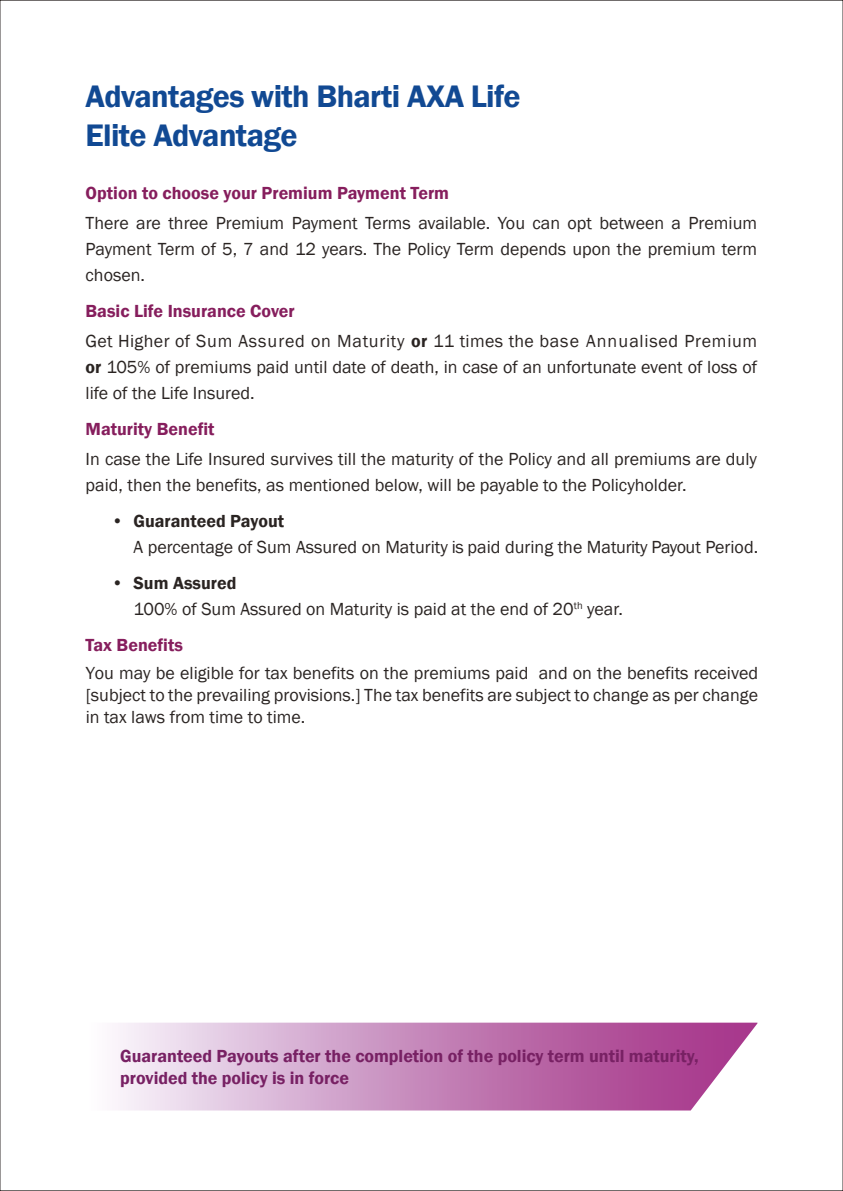
<style>
.page{position:relative;width:843px;height:1191px;background:#fff}
.page>*{position:absolute;margin:0;border:0;box-sizing:border-box;transform-origin:0 0}
.t1{font:600 32px/38.4px "Franklin Gothic";letter-spacing:-.02em;color:#114993}
.t2{font:18px/26px "Franklin Gothic";color:#2a2422}
.t3{font:600 18px/21.6px "Franklin Gothic";letter-spacing:-.005em;color:#782164}
.t4{font:18px/30px "Franklin Gothic";letter-spacing:.04em;color:#2a2422}
.t5{font:600 18px "Franklin Gothic";color:#861e5d}
.t6{font:600 18px "Franklin Gothic";color:#2a2422}
.s1{font-weight:600;color:#861e5d}
.s2{font-weight:600}
</style>
<div class="page">
<svg style="left:115px;top:1023px;width:642px;height:87px"></svg>
<h1 class="t1" style="left:86px;top:78px;width:436px">Advantages with Bharti AXA Life<br>Elite Advantage</h1>
<p class="t5" style="left:86px;top:182px;width:365px">Option to choose your Premium Payment Term</p>
<p class="t2" style="left:86px;top:211px;width:673px;text-align:justify">There are three Premium Payment Terms available. You can opt between a Premium Payment Term of 5, 7 and 12 years. The Policy Term depends upon the premium term chosen.</p>
<p class="t4" style="left:86px;top:297px;width:673px"><span class="s1">Basic Life Insurance Cover<br></span>Get Higher of Sum Assured on Maturity <span class="s2">or</span> 11 times the base Annualised Premium</p>
<p class="t2" style="left:86px;top:355px;width:673px"><span class="s2">or</span> 105% of premiums paid until date of death, in case of an unfortunate event of loss of life of the Life Insured.</p>
<p class="t5" style="left:86px;top:418px;width:130px">Maturity Benefit</p>
<p class="t2" style="left:86px;top:447px;width:672px">In case the Life Insured survives till the maturity of the Policy and all premiums are duly paid, then the benefits, as mentioned below, will be payable to the Policyholder.</p>
<p class="t6" style="left:112px;top:510px;width:174px">• Guaranteed Payout</p>
<p class="t2" style="left:133px;top:535px;width:626px">A percentage of Sum Assured on Maturity is paid during the Maturity Payout Period.</p>
<p class="t2" style="left:133px;top:571px;width:490px;text-indent:-22px"><span class="s2">• Sum Assured<br></span>100% of Sum Assured on Maturity is paid at the end of 20<sup>th</sup> year.</p>
<p class="t5" style="left:86px;top:634px;width:99px">Tax Benefits</p>
<p class="t2" style="left:86px;top:663px;width:674px;line-height:21.6px;text-align:justify">You may be eligible for tax benefits on the premiums paid and on the benefits received [subject to the prevailing provisions.] The tax benefits are subject to change as per change in tax laws from time to time.</p>
<p class="t3" style="left:120px;top:1045px;width:580px">Guaranteed Payouts after the completion of the policy term until maturity, provided the policy is in force</p>
</div>
